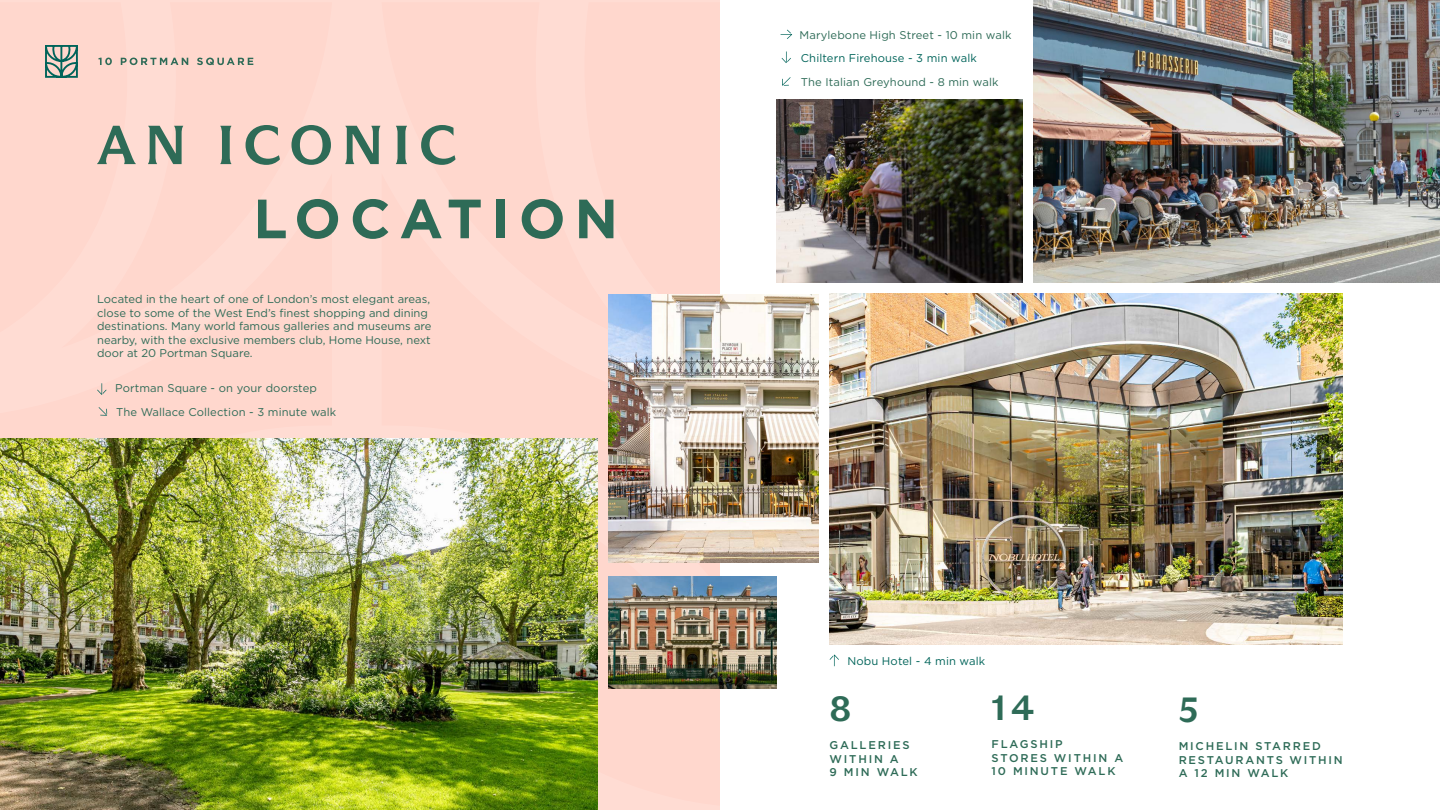
<style>
.page{position:relative;width:1440px;height:810px;background:#fff}
.page>*{position:absolute;margin:0;border:0;box-sizing:border-box;transform-origin:0 0}
.t1{font:700 55.2px "ABC Arizona Flare";letter-spacing:.155em;color:#2e6b57}
.t2{font:700 55.2px "Gotham";letter-spacing:.16em;color:#2e6b57}
.t3{font:700 36px "ABC Arizona Flare";color:#2e6b57}
.t4{font:11.25px/13.5px "Gotham";color:#2e6b57}
.t5{font:500 11.25px/13.5px "Gotham";letter-spacing:.16em;color:#2e6b57}
.t6{font:11.25px "Gotham";letter-spacing:.01em;color:#00645a}
</style>
<div class="page">
<div style="left:0;top:0;width:720px;height:810px;background:#ffd7cd"></div>
<img style="left:0;top:439px;width:597px;height:371px">
<img style="left:1033px;top:0;width:407px;height:282px">
<img style="left:777px;top:100px;width:245px;height:183px">
<img style="left:609px;top:294px;width:209px;height:268px">
<img style="left:830px;top:294px;width:513px;height:351px">
<svg style="left:97px;top:383px;width:10px;height:12px"></svg>
<svg style="left:99px;top:407px;width:8px;height:9px"></svg>
<img style="left:609px;top:576px;width:168px;height:113px">
<svg style="left:782px;top:52px;width:9px;height:11px"></svg>
<svg style="left:830px;top:655px;width:9px;height:11px"></svg>
<svg style="left:782px;top:77px;width:9px;height:9px"></svg>
<svg style="left:781px;top:30px;width:11px;height:9px"></svg>
<svg style="left:44px;top:44px;width:35px;height:35px"></svg>
<svg style="left:98px;top:58px;width:14px;height:7px"></svg>
<svg style="left:121px;top:58px;width:67px;height:7px"></svg>
<svg style="left:197px;top:58px;width:56px;height:7px"></svg>
<h1 class="t1" style="left:97px;top:112px;width:361px">AN ICONIC</h1>
<h1 class="t2" style="left:253px;top:182px;width:366px">LOCATION</h1>
<p class="t4" style="left:97px;top:292px;width:336px">Located in the heart of one of London’s most elegant areas, close to some of the West End’s finest shopping and dining destinations. Many world famous galleries and museums are nearby, with the exclusive members club, Home House, next door at 20 Portman Square.</p>
<p class="t4" style="left:115px;top:381px;width:203px">Portman Square - on your doorstep</p>
<p class="t4" style="left:116px;top:405px;width:222px">The Wallace Collection - 3 minute walk</p>
<p class="t4" style="left:800px;top:28px;width:213px">Marylebone High Street - 10 min walk</p>
<p class="t6" style="left:801px;top:51px;width:178px">Chiltern Firehouse - 3 min walk</p>
<p class="t4" style="left:801px;top:75px;width:199px">The Italian Greyhound - 8 min walk</p>
<p class="t6" style="left:848px;top:654px;width:139px">Nobu Hotel - 4 min walk</p>
<h2 class="t3" style="left:830px;top:687px;width:23px">8</h2>
<p class="t5" style="left:830px;top:738px;width:90px">GALLERIES<br>WITHIN A<br>9 MIN WALK</p>
<h2 class="t3" style="left:992px;top:686px;width:44px">14</h2>
<p class="t5" style="left:992px;top:737px;width:133px">FLAGSHIP<br>STORES WITHIN A<br>10 MINUTE WALK</p>
<h2 class="t3" style="left:1179px;top:688px;width:21px">5</h2>
<p class="t5" style="left:1179px;top:739px;width:166px">MICHELIN STARRED<br>RESTAURANTS WITHIN<br>A 12 MIN WALK</p>
</div>
